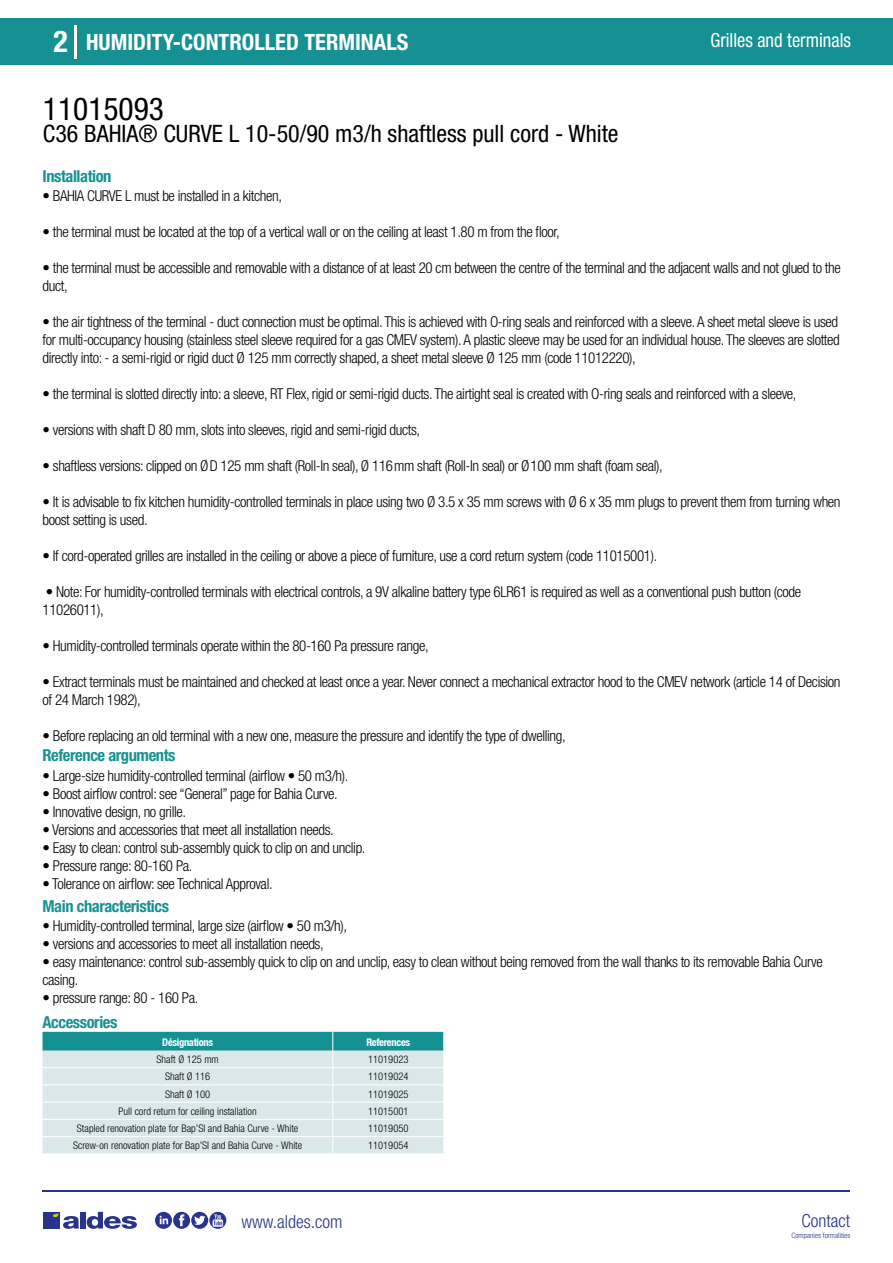
<style>
.page{position:relative;width:893px;height:1263px;background:#fff}
.page>*{position:absolute;margin:0;border:0;box-sizing:border-box;transform-origin:0 0}
.t1{font:condensed 31.5px "Helvetica Neue LT Std";color:#000}
.t2{font:700 condensed 30px "Helvetica Neue LT Std";color:#fff}
.t3{font:condensed 24px "Helvetica Neue LT Std";color:#000}
.t4{font:700 condensed 22.5px "Helvetica Neue LT Std";color:#fff}
.t5{font:condensed 19.5px "Helvetica Neue LT Std";color:#fff;scale:.95 1}
.t6{font:300 condensed 18px "Helvetica Neue";color:#28348b}
.t7{font:700 condensed 16.5px "Helvetica Neue LT Std";letter-spacing:-.025em;color:#169193}
.t8{font:300 condensed 15px/18px "Helvetica Neue LT Std";letter-spacing:-.025em;color:#000}
.t9{font:300 condensed 10.5px "Helvetica Neue";color:#000}
.t10{font:700 condensed 10.5px "Helvetica Neue";letter-spacing:-.03em;color:#fff}
.t11{font:300 condensed 7.5px "Helvetica Neue";color:#28348b}
</style>
<div class="page">
<div style="left:0;top:18px;width:893px;height:46px;background:#169193"></div>
<hr style="left:74px;top:25px;width:2px;height:33px;background:#fff">
<hr style="left:43px;top:1190px;width:807px;height:1px;background:#28348b">
<svg style="left:155px;top:1212px;width:71px;height:17px"></svg>
<div style="left:43px;top:1212px;width:17px;height:16px;background:#28348b"></div>
<div style="left:80px;top:1212px;width:6px;height:16px;background:#28348b"></div>
<svg style="left:87px;top:1212px;width:50px;height:17px"></svg>
<svg style="left:53px;top:1213px;width:26px;height:16px"></svg>
<svg style="left:43px;top:1032px;width:401px;height:122px;background:#bedbdd"></svg>
<h2 class="t2" style="left:54px;top:24px;width:16px">2</h2>
<h3 class="t4" style="left:86px;top:28px;width:324px">HUMIDITY-CONTROLLED TERMINALS</h3>
<h3 class="t5" style="left:710px;top:29px;width:149px">Grilles and terminals</h3>
<h1 class="t1" style="left:43px;top:91px;width:122px">11015093</h1>
<h3 class="t3" style="left:43px;top:120px;width:577px">C36 BAHIA® CURVE L 10-50/90 m3/h shaftless pull cord - White</h3>
<p class="t7" style="left:43px;top:166px;width:70px">Installation</p>
<p class="t8" style="left:43px;top:187px;width:241px">• BAHIA CURVE L must be installed in a kitchen,</p>
<p class="t8" style="left:43px;top:223px;width:519px">• the terminal must be located at the top of a vertical wall or on the ceiling at least 1.80 m from the floor,</p>
<p class="t8" style="left:43px;top:259px;width:800px">• the terminal must be accessible and removable with a distance of at least 20 cm between the centre of the terminal and the adjacent walls and not glued to the duct,</p>
<p class="t8" style="left:43px;top:313px;width:799px;text-align:justify">• the air tightness of the terminal - duct connection must be optimal. This is achieved with O-ring seals and reinforced with a sleeve. A sheet metal sleeve is used for multi-occupancy housing (stainless steel sleeve required for a gas CMEV system). A plastic sleeve may be used for an individual house. The sleeves are slotted directly into: - a semi-rigid or rigid duct Ø 125 mm correctly shaped, a sheet metal sleeve Ø 125 mm (code 11012220),</p>
<p class="t8" style="left:43px;top:385px;width:755px">• the terminal is slotted directly into: a sleeve, RT Flex, rigid or semi-rigid ducts. The airtight seal is created with O-ring seals and reinforced with a sleeve,</p>
<p class="t8" style="left:43px;top:421px;width:379px">• versions with shaft D 80 mm, slots into sleeves, rigid and semi-rigid ducts,</p>
<p class="t8" style="left:43px;top:457px;width:622px">• shaftless versions: clipped on ØD 125 mm shaft (Roll-In seal), Ø 116mm shaft (Roll-In seal) or Ø100 mm shaft (foam seal),</p>
<p class="t8" style="left:43px;top:493px;width:800px">• It is advisable to fix kitchen humidity-controlled terminals in place using two Ø 3.5 x 35 mm screws with Ø 6 x 35 mm plugs to prevent them from turning when boost setting is used.</p>
<p class="t8" style="left:43px;top:547px;width:616px">• If cord-operated grilles are installed in the ceiling or above a piece of furniture, use a cord return system (code 11015001).</p>
<p class="t8" style="left:43px;top:583px;width:760px">• Note: For humidity-controlled terminals with electrical controls, a 9V alkaline battery type 6LR61 is required as well as a conventional push button (code<br>11026011),</p>
<p class="t8" style="left:43px;top:637px;width:388px">• Humidity-controlled terminals operate within the 80-160 Pa pressure range,</p>
<p class="t8" style="left:43px;top:673px;width:800px">• Extract terminals must be maintained and checked at least once a year. Never connect a mechanical extractor hood to the CMEV network (article 14 of Decision of 24 March 1982),</p>
<p class="t8" style="left:43px;top:727px;width:525px">• Before replacing an old terminal with a new one, measure the pressure and identify the type of dwelling,</p>
<p class="t7" style="left:43px;top:746px;width:135px">Reference arguments</p>
<p class="t8" style="left:43px;top:766px;width:307px">• Large-size humidity-controlled terminal (airflow • 50 m3/h).</p>
<p class="t8" style="left:43px;top:784px;width:297px">• Boost airflow control: see “General” page for Bahia Curve.</p>
<p class="t8" style="left:43px;top:802px;width:145px">• Innovative design, no grille.</p>
<p class="t8" style="left:43px;top:820px;width:293px">• Versions and accessories that meet all installation needs.</p>
<p class="t8" style="left:43px;top:838px;width:325px">• Easy to clean: control sub-assembly quick to clip on and unclip.</p>
<p class="t8" style="left:43px;top:856px;width:151px">• Pressure range: 80-160 Pa.</p>
<p class="t8" style="left:43px;top:874px;width:232px">• Tolerance on airflow: see Technical Approval.</p>
<p class="t7" style="left:43px;top:896px;width:128px">Main characteristics</p>
<p class="t8" style="left:43px;top:916px;width:306px">• Humidity-controlled terminal, large size (airflow • 50 m3/h),</p>
<p class="t8" style="left:43px;top:934px;width:283px">• versions and accessories to meet all installation needs,</p>
<p class="t8" style="left:43px;top:952px;width:782px">• easy maintenance: control sub-assembly quick to clip on and unclip, easy to clean without being removed from the wall thanks to its removable Bahia Curve casing.</p>
<p class="t8" style="left:43px;top:988px;width:157px">• pressure range: 80 - 160 Pa.</p>
<p class="t7" style="left:43px;top:1012px;width:76px">Accessories</p>
<p class="t10" style="left:162px;top:1036px;width:52px">Désignations</p>
<p class="t10" style="left:366px;top:1036px;width:45px">References</p>
<p class="t9" style="left:157px;top:1053px;width:64px">Shaft Ø 125 mm</p>
<p class="t9" style="left:368px;top:1053px;width:42px">11019023</p>
<p class="t9" style="left:165px;top:1071px;width:47px">Shaft Ø 116</p>
<p class="t9" style="left:368px;top:1071px;width:42px">11019024</p>
<p class="t9" style="left:165px;top:1088px;width:47px">Shaft Ø 100</p>
<p class="t9" style="left:368px;top:1088px;width:42px">11019025</p>
<p class="t9" style="left:119px;top:1105px;width:140px">Pull cord return for ceiling installation</p>
<p class="t9" style="left:368px;top:1105px;width:42px">11015001</p>
<p class="t9" style="left:77px;top:1122px;width:223px">Stapled renovation plate for Bap’SI and Bahia Curve - White</p>
<p class="t9" style="left:368px;top:1122px;width:42px">11019050</p>
<p class="t9" style="left:73px;top:1140px;width:231px">Screw-on renovation plate for Bap’SI and Bahia Curve - White</p>
<p class="t9" style="left:368px;top:1140px;width:42px">11019054</p>
<p class="t6" style="left:241px;top:1211px;width:102px">www.aldes.com</p>
<p class="t6" style="left:801px;top:1211px;width:50px">Contact</p>
<p class="t11" style="left:791px;top:1230px;width:60px">Companies formalities</p>
</div>
